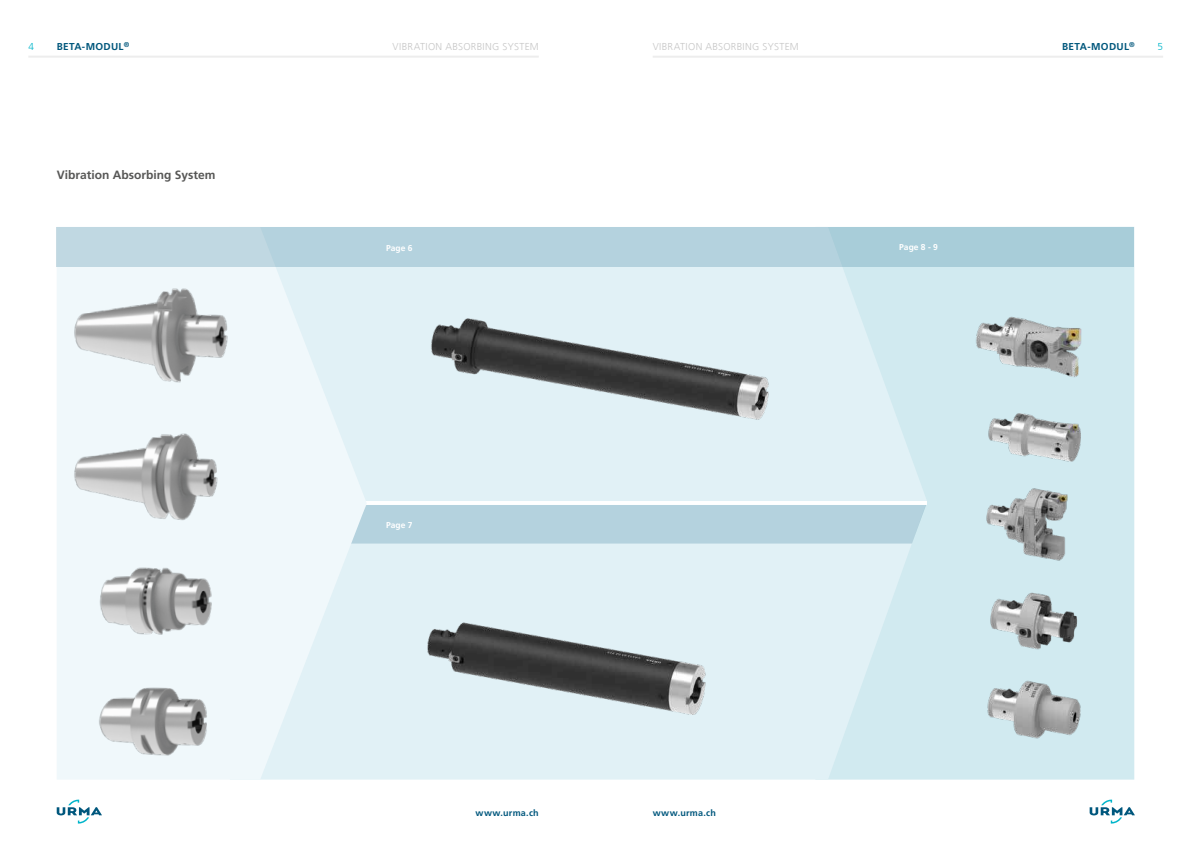
<style>
.page{position:relative;width:1191px;height:842px;background:#fff}
.page>*{position:absolute;margin:0;border:0;box-sizing:border-box;transform-origin:0 0}
.t1{font:700 12px "Frutiger LT Com";color:#575756}
.t2{font:300 10px "Frutiger LT Com";letter-spacing:.03em;color:#c6c6c6}
.t3{font:700 10px "Frutiger LT Com";letter-spacing:.03em;color:#00577c}
.t4{font:300 10px "Frutiger LT Com";color:#00b5ca}
.t5{font:700 9px "Frutiger LT Com";letter-spacing:.03em;color:#00577d}
.t6{font:700 8.5px "Frutiger LT Com";color:#fff}
.t7{font:700 7px "Frutiger LT Com";color:#00577c}
</style>
<div class="page">
<hr style="left:652px;top:56px;width:511px;height:2px;background:#ededed">
<svg style="left:1089px;top:800px;width:45px;height:23px"></svg>
<hr style="left:28px;top:56px;width:511px;height:2px;background:#ededed">
<svg style="left:57px;top:800px;width:45px;height:23px"></svg>
<div style="left:927px;top:266px;width:207px;height:514px;background:#d1eaf0"></div>
<svg style="left:367px;top:266px;width:560px;height:514px;background:#deeff4"></svg>
<div style="left:367px;top:505px;width:560px;height:39px;background:#b4d2de"></div>
<hr style="left:57px;top:501px;width:870px;height:4px;background:#fff">
<svg style="left:57px;top:266px;width:310px;height:514px;fill:#f0f8fb"></svg>
<img style="left:59px;top:273px;width:181px;height:120px">
<img style="left:62px;top:415px;width:164px;height:116px">
<img style="left:82px;top:557px;width:145px;height:96px">
<img style="left:84px;top:678px;width:135px;height:89px">
<div style="left:57px;top:227px;width:1077px;height:39px;background:#b4d2de"></div>
<img style="left:415px;top:296px;width:435px;height:187px">
<img style="left:419px;top:604px;width:308px;height:117px">
<img style="left:957px;top:289px;width:145px;height:86px">
<img style="left:953px;top:375px;width:153px;height:92px">
<img style="left:953px;top:467px;width:153px;height:93px">
<img style="left:953px;top:560px;width:153px;height:115px">
<img style="left:953px;top:675px;width:172px;height:92px">
<p class="t3" style="left:57px;top:41px;width:74px">BETA-MODUL<sup>®</sup></p>
<p class="t7" style="left:1129px;top:40px;width:7px">®</p>
<p class="t4" style="left:28px;top:41px;width:7px">4</p>
<p class="t2" style="left:392px;top:41px;width:148px">VIBRATION ABSORBING SYSTEM</p>
<p class="t2" style="left:652px;top:41px;width:148px">VIBRATION ABSORBING SYSTEM</p>
<p class="t4" style="left:1157px;top:41px;width:7px">5</p>
<p class="t3" style="left:1062px;top:41px;width:68px">BETA-MODUL</p>
<p class="t1" style="left:57px;top:168px;width:160px">Vibration Absorbing System</p>
<p class="t6" style="left:386px;top:243px;width:28px">Page 6</p>
<p class="t6" style="left:899px;top:242px;width:40px">Page 8 - 9</p>
<p class="t6" style="left:386px;top:520px;width:28px">Page 7</p>
<p class="t5" style="left:475px;top:808px;width:65px">www.urma.ch</p>
<p class="t5" style="left:652px;top:808px;width:65px">www.urma.ch</p>
</div>
